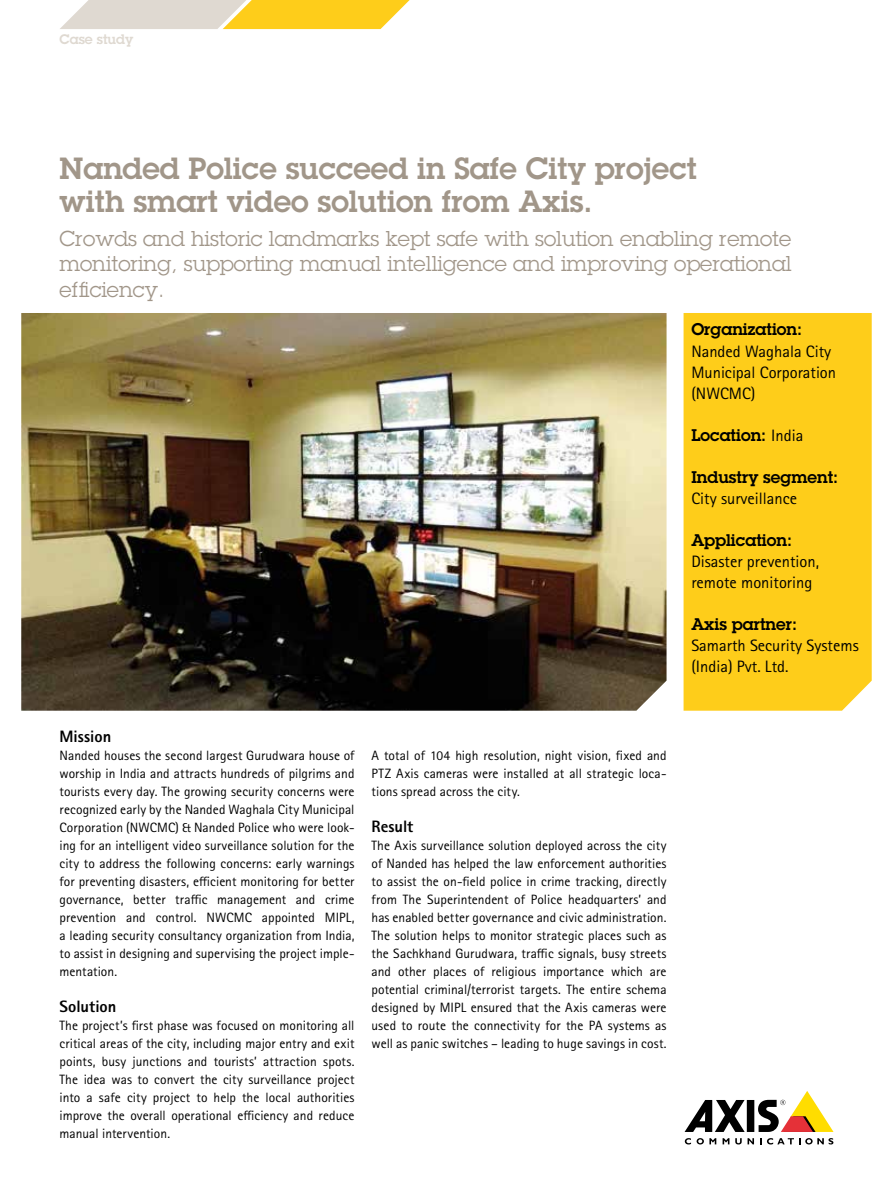
<style>
.page{position:relative;width:893px;height:1191px;background:#fff}
.page>*{position:absolute;margin:0;border:0;box-sizing:border-box;transform-origin:0 0}
.t1{font:600 30px/33px "Lubalin Graph ECG";color:#a19689}
.t2{font:21px/25.5px "Lubalin Graph ECG";color:#a19689;text-align:justify}
.t3{font:16.5px/21px "Rotis Sans Serif Pro";color:#000}
.t4{font:600 16.5px "Lubalin Graph ECG";color:#000}
.t5{font:800 16.5px "Rotis Sans Serif Pro";color:#000}
.t6{font:16.5px "Rotis Sans Cyrillic";color:#000}
.t7{font:13.5px/18px "Rotis Sans Serif Pro";letter-spacing:.005em;color:#000;text-align:justify}
.t8{font:600 13.5px "Lubalin Graph ECG";color:#dfd9d1}
.s1{font-family:"Rotis Sans Serif Pro";font-weight:400}
</style>
<div class="page">
<div style="left:747px;top:1100px;width:7px;height:32px;background:#000"></div>
<svg style="left:685px;top:1100px;width:60px;height:32px"></svg>
<svg style="left:758px;top:1091px;width:75px;height:41px"></svg>
<svg style="left:685px;top:1138px;width:6px;height:6px"></svg>
<svg style="left:697px;top:1138px;width:19px;height:6px"></svg>
<svg style="left:723px;top:1138px;width:6px;height:6px"></svg>
<svg style="left:735px;top:1138px;width:19px;height:6px"></svg>
<svg style="left:760px;top:1138px;width:73px;height:6px"></svg>
<div style="left:684px;top:313px;width:188px;height:397px;background:#fecd1a"></div>
<img style="left:21px;top:313px;width:645px;height:397px">
<svg style="left:60px;top:0;width:350px;height:29px;background:#f0d782"></svg>
<p class="t8" style="left:60px;top:30px;width:75px">Case study</p>
<h1 class="t1" style="left:60px;top:152px;width:639px">Nanded Police succeed in Safe City project with smart video solution from Axis.</h1>
<h2 class="t2" style="left:60px;top:226px;width:734px">Crowds and historic landmarks kept safe with solution enabling remote monitoring, supporting manual intelligence and improving operational efficiency.</h2>
<p class="t5" style="left:60px;top:725px;width:53px">Mission</p>
<p class="t7" style="left:60px;top:746px;width:297px">Nanded houses the second largest Gurudwara house of worship in India and attracts hundreds of pilgrims and tourists every day. The growing security concerns were recognized early by the Nanded Waghala City Municipal Corporation (NWCMC) &amp; Nanded Police who were look&shy;ing for an intelligent video surveillance solution for the city to address the following concerns: early warnings for preventing disasters, efficient monitoring for better governance, better traffic management and crime prevention and control. NWCMC appointed MIPL, a leading security consultancy organization from India, to assist in designing and supervising the project imple&shy;mentation.</p>
<p class="t5" style="left:60px;top:995px;width:58px">Solution</p>
<p class="t7" style="left:60px;top:1016px;width:297px">The project’s first phase was focused on monitoring all critical areas of the city, including major entry and exit points, busy junctions and tourists’ attraction spots.<br>The idea was to convert the city surveillance project into a safe city project to help the local authorities improve the overall operational efficiency and reduce manual intervention.</p>
<p class="t7" style="left:372px;top:746px;width:297px">A total of 104 high resolution, night vision, fixed and PTZ Axis cameras were installed at all strategic loca&shy;tions spread across the city.</p>
<p class="t5" style="left:372px;top:815px;width:43px">Result</p>
<p class="t7" style="left:372px;top:836px;width:297px">The Axis surveillance solution deployed across the city of Nanded has helped the law enforcement authorities to assist the on-field police in crime tracking, directly from The Superintendent of Police headquarters’ and has enabled better governance and civic administration.<br>The solution helps to monitor strategic places such as the Sachkhand Gurudwara, traffic signals, busy streets and other places of religious importance which are potential criminal/terrorist targets. The entire schema designed by MIPL ensured that the Axis cameras were used to route the connectivity for the PA systems as well as panic switches – leading to huge savings in cost.</p>
<p class="t4" style="left:691px;top:319px;width:112px">Organization:</p>
<p class="t3" style="left:691px;top:340px;width:146px">Nanded Waghala City<br>Municipal Corporation (NWCMC)</p>
<p class="t4" style="left:691px;top:424px;width:113px">Location: <span class="s1">India</span></p>
<p class="t4" style="left:691px;top:466px;width:148px">Industry segment:</p>
<p class="t6" style="left:691px;top:488px;width:107px">City surveillance</p>
<p class="t4" style="left:691px;top:529px;width:102px">Application:</p>
<p class="t3" style="left:691px;top:550px;width:129px">Disaster prevention, remote monitoring</p>
<p class="t4" style="left:691px;top:613px;width:107px">Axis partner:</p>
<p class="t3" style="left:691px;top:634px;width:169px">Samarth Security Systems (India) Pvt. Ltd.</p>
</div>
